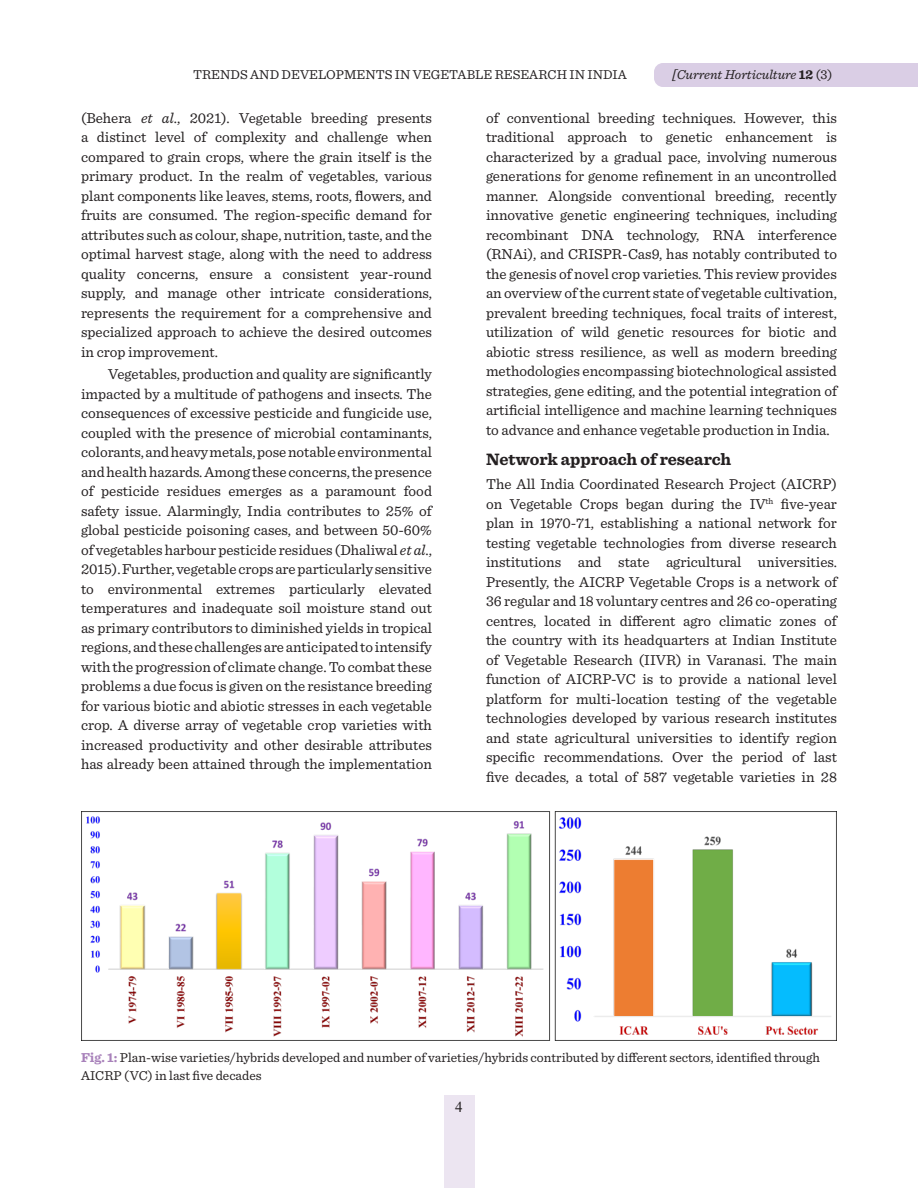
<style>
.page{position:relative;width:918px;height:1188px;background:#fff}
.page>*{position:absolute;margin:0;border:0;box-sizing:border-box;transform-origin:0 0}
.t1{font:700 17.25px "Sentinel Pro";color:#231f20}
.Body_Text_Indent{font:15px/19.5px "Sentinel Pro";color:#231f20;text-align:justify}
.Body_Text{font:15px/19.5px "Sentinel Pro";color:#231f20;text-align:justify}
.t2{font:15px "Times New Roman";color:#231f20}
.Figure_Cap{font:13.5px/18px "Sentinel Pro";color:#231f20}
.t3{font:italic 13.5px "Sentinel Pro";color:#231f20}
.s1{font-weight:700;font-style:normal}
.s2{font-style:normal}
.s3{font-style:italic}
.s4{font-weight:700;color:#a881ba}
</style>
<div class="page">
<div style="left:654px;top:63px;width:264px;height:24px;background:#dacee5"></div>
<div style="left:444px;top:1095px;width:30px;height:93px;background:#ece5f1"></div>
<img style="left:81px;top:812px;width:756px;height:229px">
<p class="Figure_Cap" style="left:193px;top:65px;width:435px">TRENDS AND DEVELOPMENTS IN VEGETABLE RESEARCH IN INDIA</p>
<p class="t3" style="left:672px;top:65px;width:162px">[Current Horticulture <span class="s1">12</span> <span class="s2">(3)</span></p>
<p class="Body_Text_Indent" style="left:81px;top:108px;width:353px">(Behera <span class="s3">et al</span>., 2021). Vegetable breeding presents a distinct level of complexity and challenge when compared to grain crops, where the grain itself is the primary product. In the realm of vegetables, various plant components like leaves, stems, roots, flowers, and fruits are consumed. The region-specific demand for attributes such as colour, shape, nutrition, taste, and the optimal harvest stage, along with the need to address quality concerns, ensure a consistent year-round supply, and manage other intricate considerations, represents the requirement for a comprehensive and specialized approach to achieve the desired outcomes in crop improvement.</p>
<p class="Body_Text_Indent" style="left:81px;top:364px;width:353px;text-indent:27px">Vegetables, production and quality are significantly impacted by a multitude of pathogens and insects. The consequences of excessive pesticide and fungicide use, coupled with the presence of microbial contaminants, colorants, and heavy metals, pose notable environmental and health hazards. Among these concerns, the presence of pesticide residues emerges as a paramount food safety issue. Alarmingly, India contributes to 25% of global pesticide poisoning cases, and between 50-60% of vegetables harbour pesticide residues (Dhaliwal <span class="s3">et al</span>., 2015). Further, vegetable crops are particularly sensitive to environmental extremes particularly elevated temperatures and inadequate soil moisture stand out as primary contributors to diminished yields in tropical regions, and these challenges are anticipated to intensify with the progression of climate change. To combat these problems a due focus is given on the resistance breeding for various biotic and abiotic stresses in each vegetable crop. A diverse array of vegetable crop varieties with increased productivity and other desirable attributes has already been attained through the implementation</p>
<p class="Body_Text_Indent" style="left:486px;top:108px;width:353px">of conventional breeding techniques. However, this traditional approach to genetic enhancement is characterized by a gradual pace, involving numerous generations for genome refinement in an uncontrolled manner. Alongside conventional breeding, recently innovative genetic engineering techniques, including recombinant DNA technology, RNA interference (RNAi), and CRISPR-Cas9, has notably contributed to the genesis of novel crop varieties. This review provides an overview of the current state of vegetable cultivation, prevalent breeding techniques, focal traits of interest, utilization of wild genetic resources for biotic and abiotic stress resilience, as well as modern breeding methodologies encompassing biotechnological assisted strategies, gene editing, and the potential integration of artificial intelligence and machine learning techniques to advance and enhance vegetable production in India.</p>
<h2 class="t1" style="left:486px;top:447px;width:247px">Network approach of research</h2>
<p class="Body_Text" style="left:486px;top:474px;width:353px">The All India Coordinated Research Project (AICRP) on Vegetable Crops began during the IV<sup>th</sup> five-year plan in 1970-71, establishing a national network for testing vegetable technologies from diverse research institutions and state agricultural universities.<br>Presently, the AICRP Vegetable Crops is a network of 36 regular and 18 voluntary centres and 26 co-operating centres, located in different agro climatic zones of the country with its headquarters at Indian Institute of Vegetable Research (IIVR) in Varanasi. The main function of AICRP-VC is to provide a national level platform for multi-location testing of the vegetable technologies developed by various research institutes and state agricultural universities to identify region specific recommendations. Over the period of last five decades, a total of 587 vegetable varieties in 28</p>
<p class="Figure_Cap" style="left:81px;top:1048px;width:740px"><span class="s4">Fig. 1:</span> Plan-wise varieties/hybrids developed and number of varieties/hybrids contributed by different sectors, identified through<br>AICRP (VC) in last five decades</p>
<p class="t2" style="left:455px;top:1097px;width:9px">4</p>
</div>
